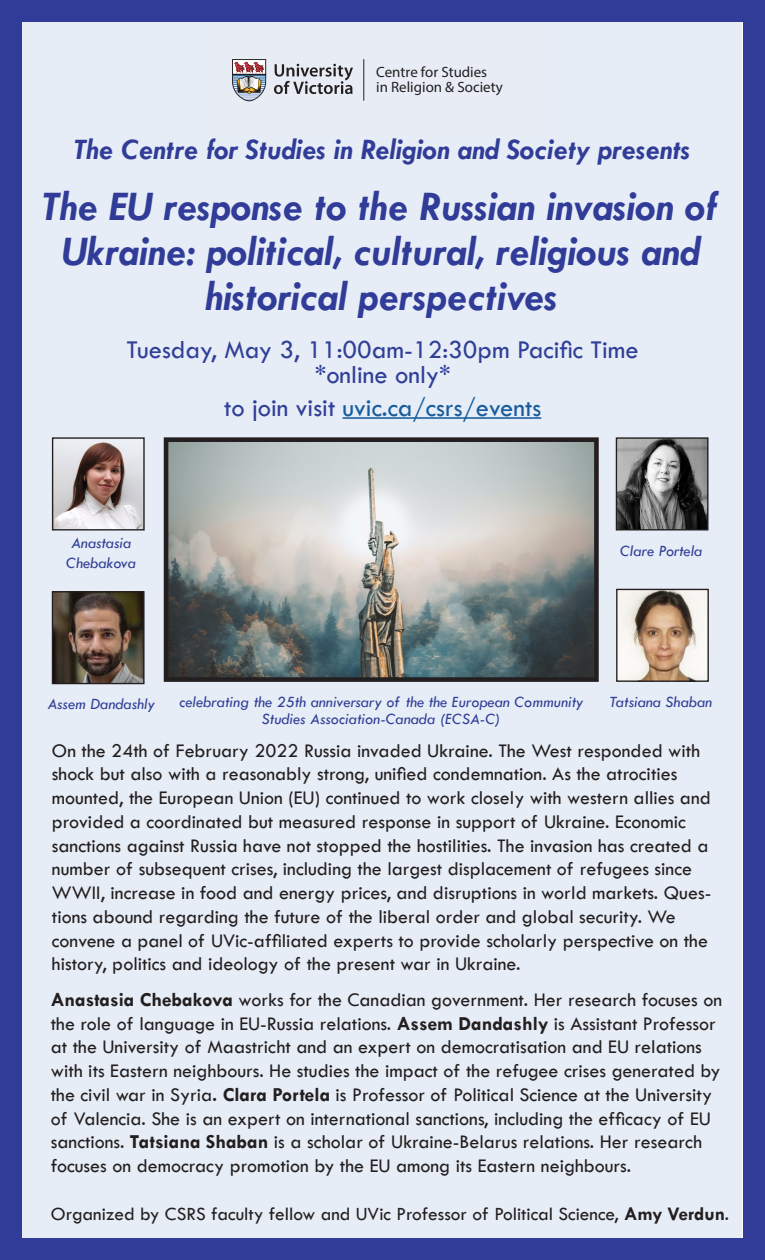
<style>
.page{position:relative;width:765px;height:1260px;background:#fff}
.page>*{position:absolute;margin:0;border:0;box-sizing:border-box;transform-origin:0 0}
.t1{font:italic 700 42.5px/45px "Tw Cen";color:#303c98;text-align:center}
.t2{font:italic 700 30px "Tw Cen";color:#303c98}
.t3{font:26.5px "Tw Cen";color:#303f98}
.t4{font:26.5px "Tw Cen";color:#175d9e}
.t5{font:20px/23.8px "Tw Cen";color:#231f20}
.t6{font:19.38px "Tw Cen";color:#231f20}
.t7{font:italic 16.25px/17.5px "Tw Cen";color:#303f98;text-align:center}
.t8{font:15px/15px "Myriad Pro";color:#231f20}
.s1{color:#303f98}
.s2{font-weight:700}
</style>
<div class="page">
<div style="left:0;top:0;width:22px;height:1260px;background:#303c98"></div>
<div style="left:743px;top:0;width:22px;height:1260px;background:#303c98"></div>
<div style="left:0;top:0;width:765px;height:22px;background:#303c98"></div>
<div style="left:0;top:1238px;width:765px;height:22px;background:#303c98"></div>
<div style="left:22px;top:22px;width:720px;height:1216px;background:#e7edf6"></div>
<svg style="left:274px;top:64px;width:79px;height:30px"></svg>
<svg style="left:232px;top:59px;width:34px;height:42px"></svg>
<hr style="left:363px;top:59px;width:1px;height:42px;background:#231f20">
<img style="left:54px;top:593px;width:89px;height:89px">
<div style="left:52px;top:591px;width:93px;height:93px;border:1px solid #231f20"></div>
<img style="left:618px;top:439px;width:89px;height:90px">
<div style="left:616px;top:437px;width:93px;height:94px;border:1px solid #231f20"></div>
<img style="left:618px;top:591px;width:89px;height:89px">
<div style="left:616px;top:589px;width:93px;height:93px;border:1px solid #231f20"></div>
<img style="left:54px;top:442px;width:89px;height:87px">
<div style="left:52px;top:437px;width:93px;height:94px;border:1px solid #231f20"></div>
<img style="left:170px;top:443px;width:423px;height:233px">
<div style="left:164px;top:437px;width:435px;height:245px;border:5px solid #231f20"></div>
<hr style="left:343px;top:417px;width:198px;height:2px;background:#175d9e">
<p class="t8" style="left:376px;top:65px;width:128px">Centre for Studies<br>in Religion &amp; Society</p>
<p class="t2" style="left:73px;top:132px;width:618px">The Centre for Studies in Religion and Society presents</p>
<p class="t1" style="left:41px;top:183px;width:676px">The EU response to the Russian invasion of<br>Ukraine: political, cultural, religious and</p>
<p class="t1" style="left:205px;top:273px;width:354px">historical perspectives</p>
<p class="t3" style="left:127px;top:334px;width:514px">Tuesday, May 3, 11:00am-12:30pm Pacific Time</p>
<p class="t3" style="left:315px;top:359px;width:138px">*online only*</p>
<p class="t4" style="left:224px;top:392px;width:319px"><span class="s1">to join visit</span> uvic.ca/csrs/events</p>
<p class="t7" style="left:71px;top:534px;width:62px">Anastasia</p>
<p class="t7" style="left:66px;top:553px;width:71px">Chebakova</p>
<p class="t7" style="left:620px;top:542px;width:84px">Clare Portela</p>
<p class="t7" style="left:179px;top:693px;width:406px">celebrating the 25th anniversary of the the European Community<br>Studies Association-Canada (ECSA-C)</p>
<p class="t7" style="left:47px;top:695px;width:109px">Assem Dandashly</p>
<p class="t7" style="left:610px;top:693px;width:104px">Tatsiana Shaban</p>
<p class="t5" style="left:52px;top:738px;width:661px">On the 24th of February 2022 Russia invaded Ukraine. The West responded with shock but also with a reasonably strong, unified condemnation. As the atrocities mounted, the European Union (EU) continued to work closely with western allies and provided a coordinated but measured response in support of Ukraine. Economic sanctions against Russia have not stopped the hostilities. The invasion has created a number of subsequent crises, including the largest displacement of refugees since WWII, increase in food and energy prices, and disruptions in world markets. Ques&shy;tions abound regarding the future of the liberal order and global security. We convene a panel of UVic-affiliated experts to provide scholarly perspective on the history, politics and ideology of the present war in Ukraine.</p>
<p class="t5" style="left:51px;top:988px;width:673px"><span class="s2">Anastasia Chebakova</span> works for the Canadian government. Her research focuses on the role of language in EU-Russia relations. <span class="s2">Assem Dandashly</span> is Assistant Professor at the University of Maastricht and an expert on democratisation and EU relations with its Eastern neighbours. He studies the impact of the refugee crises generated by the civil war in Syria<span class="s2">. Clara Portela</span> is Professor of Political Science at the University of Valencia. She is an expert on international sanctions, including the efficacy of EU sanctions. <span class="s2">Tatsiana Shaban</span> is a scholar of Ukraine-Belarus relations. Her research focuses on democracy promotion by the EU among its Eastern neighbours.</p>
<p class="t6" style="left:51px;top:1202px;width:680px">Organized by CSRS faculty fellow and UVic Professor of Political Science, <span class="s2">Amy Verdun</span>.</p>
</div>
